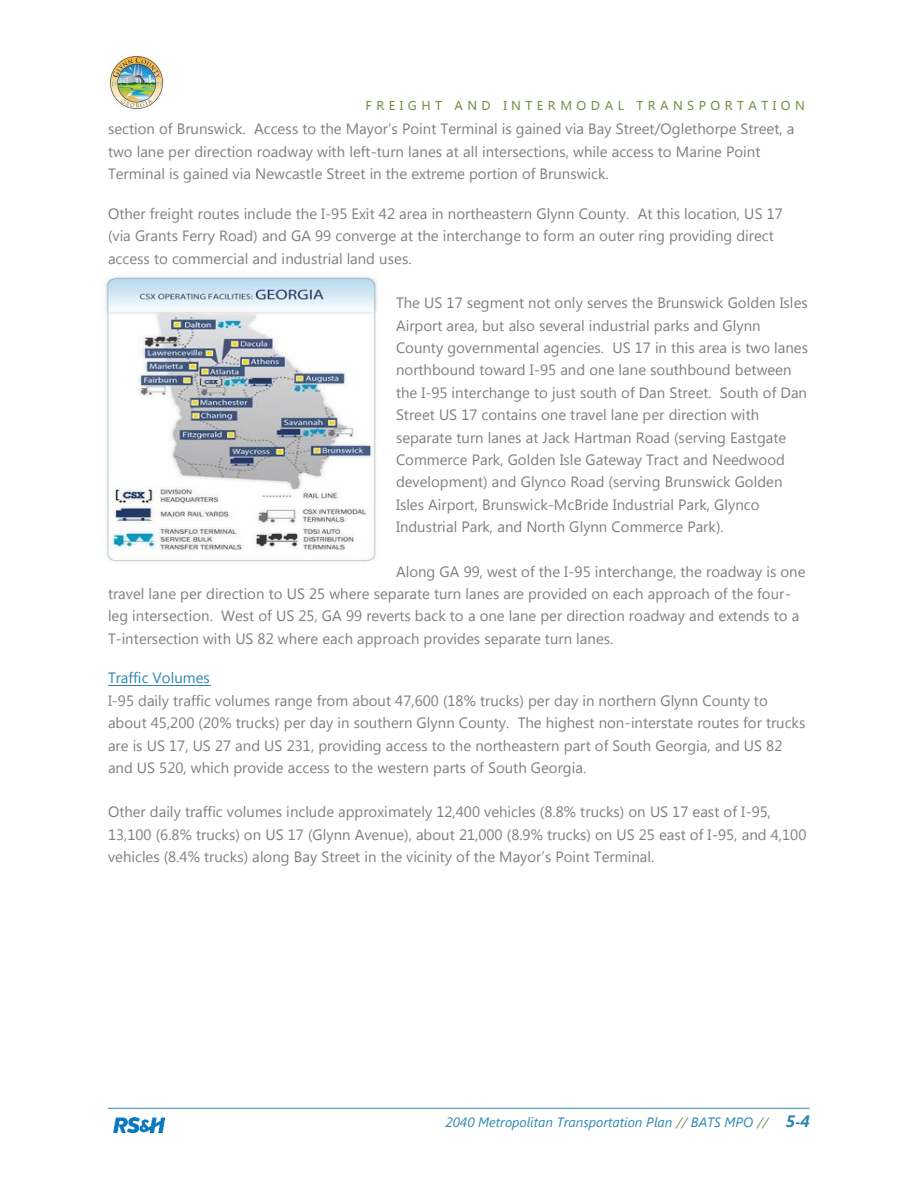
<style>
.page{position:relative;width:918px;height:1188px;background:#fff}
.page>*{position:absolute;margin:0;border:0;box-sizing:border-box;transform-origin:0 0}
.t1{font:15px/22.4px "Segoe UI";color:#7f7f7f}
.t2{font:15px "Segoe UI";color:#2c87af}
.t3{font:italic 13.5px "Segoe UI";color:#2c87af}
.t4{font:12px "Microsoft Ya Hei";letter-spacing:.37em;color:#769049}
.s1{color:#769049}
.s2{font-weight:700;font-size:16.5px}
.s3{font-weight:700;color:#0073c6}
</style>
<div class="page">
<img style="left:113px;top:1117px;width:51px;height:16px">
<img style="left:108px;top:54px;width:55px;height:55px">
<hr style="left:108px;top:1108px;width:702px;height:1px;background:#2c87af">
<hr style="left:108px;top:685px;width:102px;height:1px;background:#2c87af">
<img style="left:101px;top:276px;width:277px;height:286px">
<p class="t4" style="left:366px;top:97px;width:441px">FREIGHT AND INTERMODAL TRANSPORTATION</p>
<p class="t1" style="left:108px;top:117px;width:688px">section of Brunswick. Access to the Mayor’s Point Terminal is gained via Bay Street/Oglethorpe Street, a two lane per direction roadway with left-turn lanes at all intersections, while access to Marine Point<br>Terminal is gained via Newcastle Street in the extreme portion of Brunswick.</p>
<p class="t1" style="left:108px;top:201px;width:676px">Other freight routes include the I-95 Exit 42 area in northeastern Glynn County. At this location, US 17 (via Grants Ferry Road) and GA 99 converge at the interchange to form an outer ring providing direct access to commercial and industrial land uses.</p>
<p class="t1" style="left:396px;top:290px;width:414px">The US 17 segment not only serves the Brunswick Golden Isles Airport area, but also several industrial parks and Glynn County governmental agencies. US 17 in this area is two lanes northbound toward I-95 and one lane southbound between the I-95 interchange to just south of Dan Street. South of Dan Street US 17 contains one travel lane per direction with separate turn lanes at Jack Hartman Road (serving Eastgate Commerce Park, Golden Isle Gateway Tract and Needwood development) and Glynco Road (serving Brunswick Golden Isles Airport, Brunswick-McBride Industrial Park, Glynco Industrial Park, and North Glynn Commerce Park).</p>
<p class="t1" style="left:108px;top:559px;width:699px;text-indent:288px">Along GA 99, west of the I-95 interchange, the roadway is one travel lane per direction to US 25 where separate turn lanes are provided on each approach of the four&shy;leg intersection. West of US 25, GA 99 reverts back to a one lane per direction roadway and extends to a T-intersection with US 82 where each approach provides separate turn lanes.</p>
<p class="t2" style="left:108px;top:667px;width:103px">Traffic Volumes</p>
<p class="t1" style="left:108px;top:688px;width:699px">I-95 daily traffic volumes range from about 47,600 (18% trucks) per day in northern Glynn County to about 45,200 (20% trucks) per day in southern Glynn County. The highest non-interstate routes for trucks are is US 17, US 27 and US 231, providing access to the northeastern part of South Georgia, and US 82 and US 520, which provide access to the western parts of South Georgia.</p>
<p class="t1" style="left:108px;top:800px;width:700px">Other daily traffic volumes include approximately 12,400 vehicles (8.8% trucks) on US 17 east of I-95,<br>13,100 (6.8% trucks) on US 17 (Glynn Avenue), about 21,000 (8.9% trucks) on US 25 east of I-95, and 4,100 vehicles (8.4% trucks) along Bay Street in the vicinity of the Mayor’s Point Terminal.</p>
<p class="t3" style="left:446px;top:1112px;width:366px">2040 Metropolitan Transportation Plan <span class="s1">//</span> BATS MPO <span class="s1">//</span> <span class="s2">5</span><span class="s3">-</span><span class="s2">4</span></p>
</div>
